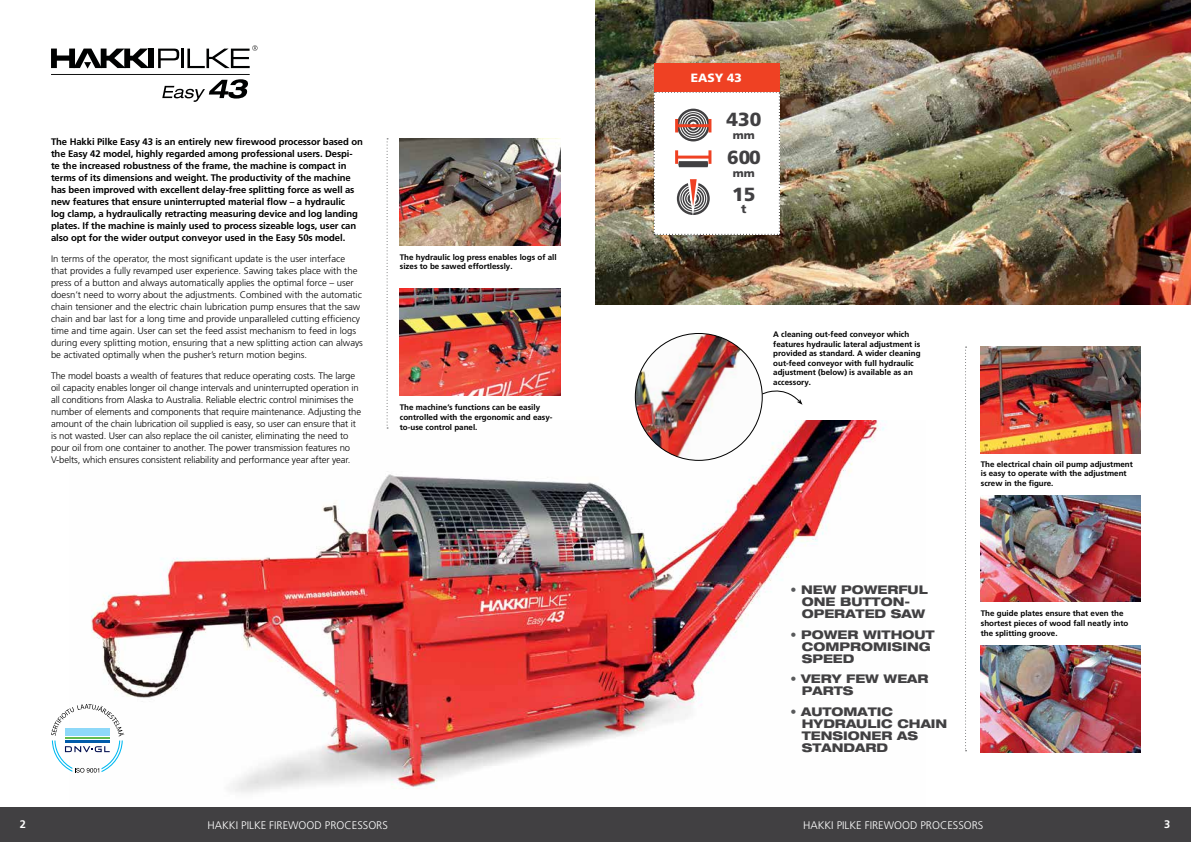
<style>
.page{position:relative;width:1191px;height:842px;background:#fff}
.page>*{position:absolute;margin:0;border:0;box-sizing:border-box;transform-origin:0 0}
.t1{font:900 19px "Frutiger LT Pro";color:#414042}
.t2{font:800 expanded 12px/12px "Helvetica Neue LT Pro";color:#414042}
.t3{font:900 12px "Frutiger LT Pro";color:#fff}
.t4{font:900 12px "Frutiger LT Pro";color:#414042}
.t5{font:300 11px "Frutiger LT Pro";color:#fff}
.t6{font:900 11px "Frutiger LT Pro";color:#414042}
.t7{font:700 11px "Frutiger LT Pro";color:#fff}
.t8{font:300 9.5px/12px "Frutiger LT Pro";letter-spacing:-.005em;color:#000}
.t9{font:700 9.5px/12px "Frutiger LT Pro";letter-spacing:-.01em;color:#000}
.t10{font:700 8px/9.6px "Frutiger LT Pro";color:#000}
.s1{color:#58595b}
</style>
<div class="page">
<img style="left:400px;top:288px;width:161px;height:107px">
<img style="left:595px;top:0;width:596px;height:305px">
<hr style="left:51px;top:74px;width:199px;height:1px;background:#000101">
<hr style="left:181px;top:49px;width:3px;height:19px;background:#000101">
<svg style="left:51px;top:49px;width:98px;height:20px"></svg>
<div style="left:148px;top:49px;width:6px;height:19px;background:#000101"></div>
<svg style="left:158px;top:49px;width:21px;height:19px"></svg>
<svg style="left:187px;top:45px;width:70px;height:23px"></svg>
<svg style="left:162px;top:79px;width:86px;height:23px"></svg>
<img style="left:69px;top:421px;width:856px;height:387px">
<svg style="left:386px;top:138px;width:2px;height:290px"></svg>
<img style="left:400px;top:138px;width:161px;height:108px">
<img style="left:980px;top:347px;width:160px;height:106px">
<img style="left:980px;top:495px;width:160px;height:107px">
<img style="left:980px;top:646px;width:160px;height:106px">
<svg style="left:653px;top:92px;width:127px;height:143px"></svg>
<div style="left:654px;top:63px;width:125px;height:29px;background:#ef4123"></div>
<div style="left:0;top:808px;width:1191px;height:34px;background:#414042"></div>
<svg style="left:965px;top:347px;width:1px;height:404px"></svg>
<svg style="left:51px;top:704px;width:73px;height:69px"></svg>
<img style="left:635px;top:333px;width:127px;height:127px;border-radius:63px">
<svg style="left:762px;top:387px;width:40px;height:18px"></svg>
<p class="t9" style="left:51px;top:136px;width:313px">The Hakki Pilke Easy 43 is an entirely new firewood processor based on the Easy 42 model, highly regarded among professional users. Despi&shy;te the increased robustness of the frame, the machine is compact in terms of its dimensions and weight. The productivity of the machine has been improved with excellent delay-free splitting force as well as new features that ensure uninterrupted material flow – a hydraulic<br>log clamp, a hydraulically retracting measuring device and log landing plates. If the machine is mainly used to process sizeable logs, user can also opt for the wider output conveyor used in the Easy 50s model.</p>
<p class="t8" style="left:51px;top:253px;width:313px">In terms of the operator, the most significant update is the user interface that provides a fully revamped user experience. Sawing takes place with the press of a button and always automatically applies the optimal force – user doesn’t need to worry about the adjustments. Combined with the automatic chain tensioner and the electric chain lubrication pump ensures that the saw chain and bar last for a long time and provide unparalleled cutting efficiency time and time again. User can set the feed assist mechanism to feed in logs during every splitting motion, ensuring that a new splitting action can always be activated optimally when the pusher’s return motion begins.</p>
<p class="t8" style="left:51px;top:369px;width:312px">The model boasts a wealth of features that reduce operating costs. The large oil capacity enables longer oil change intervals and uninterrupted operation in all conditions from Alaska to Australia. Reliable electric control minimises the number of elements and components that require maintenance. Adjusting the amount of the chain lubrication oil supplied is easy, so user can ensure that it is not wasted. User can also replace the oil canister, eliminating the need to pour oil from one container to another. The power transmission features no V-belts, which ensures consistent reliability and performance year after year.</p>
<p class="t10" style="left:400px;top:252px;width:158px">The hydraulic log press enables logs of all sizes to be sawed effortlessly.</p>
<p class="t10" style="left:400px;top:403px;width:154px">The machine’s functions can be easily controlled with the ergonomic and easy&shy;to-use control panel.</p>
<p class="t3" style="left:691px;top:70px;width:53px">EASY 43</p>
<h1 class="t1" style="left:726px;top:108px;width:36px">430</h1>
<p class="t6" style="left:733px;top:129px;width:23px">mm</p>
<h1 class="t1" style="left:727px;top:146px;width:35px">600</h1>
<p class="t6" style="left:733px;top:166px;width:23px">mm</p>
<h1 class="t1" style="left:732px;top:183px;width:25px">15</h1>
<p class="t4" style="left:741px;top:202px;width:7px">t</p>
<p class="t10" style="left:773px;top:329px;width:149px">A cleaning out-feed conveyor which features hydraulic lateral adjustment is provided as standard. A wider cleaning out-feed conveyor with full hydraulic adjustment (below) is available as an accessory.</p>
<p class="t10" style="left:980px;top:459px;width:154px">The electrical chain oil pump adjustment is easy to operate with the adjustment screw in the figure.</p>
<p class="t2" style="left:801px;top:584px;width:127px;text-indent:-11px"><span class="s1">•</span> NEW POWERFUL<br>ONE BUTTON-<br>OPERATED SAW</p>
<p class="t2" style="left:801px;top:628px;width:134px;text-indent:-11px"><span class="s1">•</span> POWER WITHOUT<br>COMPROMISING<br>SPEED</p>
<p class="t2" style="left:801px;top:673px;width:128px;text-indent:-11px"><span class="s1">•</span> VERY FEW WEAR<br>PARTS</p>
<p class="t2" style="left:801px;top:705px;width:147px;text-indent:-11px"><span class="s1">•</span> AUTOMATIC<br>HYDRAULIC CHAIN<br>TENSIONER AS<br>STANDARD</p>
<p class="t10" style="left:980px;top:609px;width:149px">The guide plates ensure that even the shortest pieces of wood fall neatly into the splitting groove.</p>
<p class="t7" style="left:20px;top:817px;width:8px">2</p>
<p class="t5" style="left:207px;top:819px;width:182px">HAKKI PILKE FIREWOOD PROCESSORS</p>
<p class="t5" style="left:803px;top:819px;width:182px">HAKKI PILKE FIREWOOD PROCESSORS</p>
<p class="t7" style="left:1164px;top:817px;width:8px">3</p>
</div>
